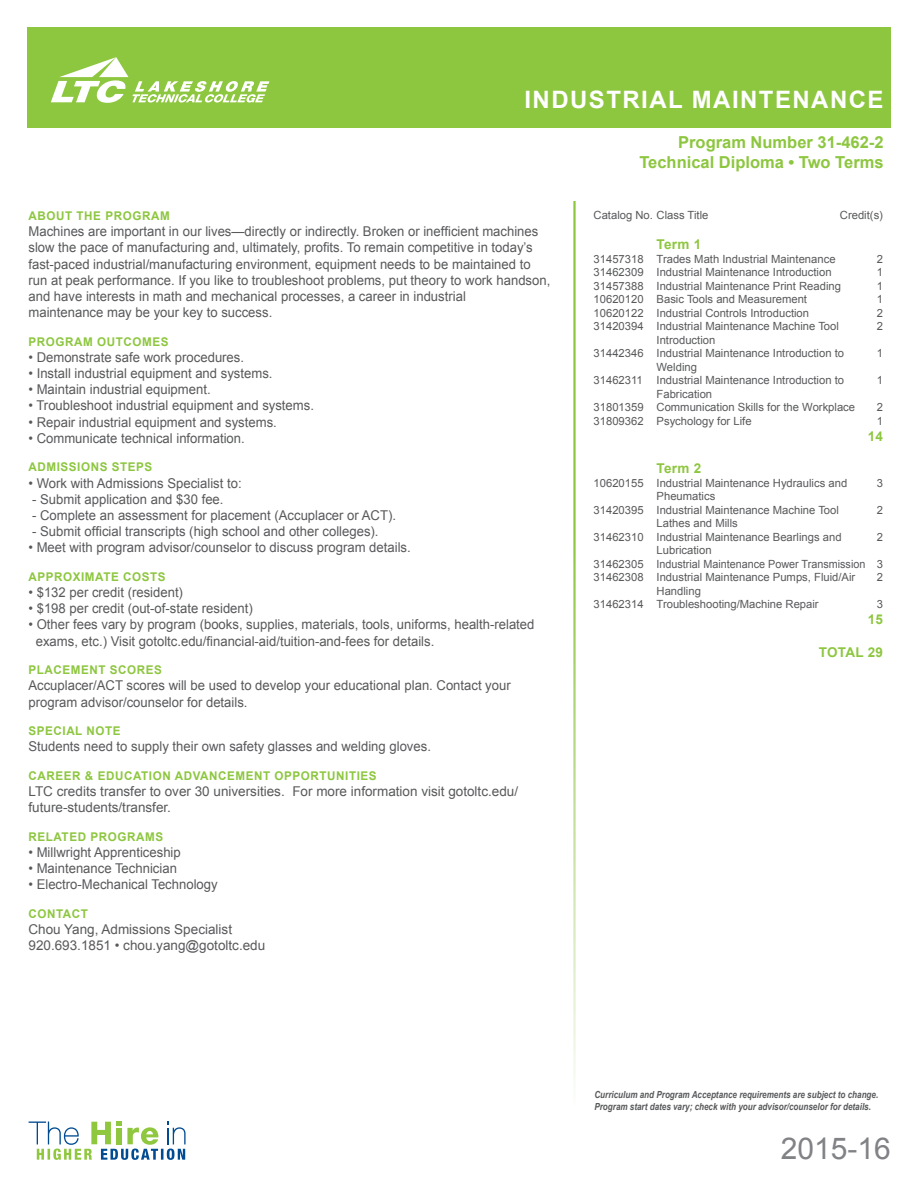
<style>
.page{position:relative;width:918px;height:1188px;background:#fff}
.page>*{position:absolute;margin:0;border:0;box-sizing:border-box;transform-origin:0 0}
.t1{font:30px "Arial";color:#808285}
.t2{font:700 24px "Arial";letter-spacing:.06em;color:#fff}
.t3{font:700 16.5px/19.8px "Arial";color:#8dc63f;text-align:right}
.t4{font:13.5px/16.2px "Arial";color:#58595b}
.t5{font:700 13.5px "Arial";letter-spacing:.02em;color:#8dc63f}
.t6{font:700 12px "Arial";letter-spacing:.05em;color:#8dc63f}
.t7{font:11.25px/13.5px "Arial";color:#58595b}
.t8{font:italic 700 9.75px/11.7px "Arial";color:#58595b;scale:.83 1}
</style>
<div class="page">
<div style="left:27px;top:27px;width:864px;height:100px;background:#8dc63f"></div>
<svg style="left:51px;top:57px;width:218px;height:46px"></svg>
<svg style="left:29px;top:1122px;width:157px;height:38px"></svg>
<h2 class="t2" style="left:524px;top:84px;width:361px">INDUSTRIAL MAINTENANCE</h2>
<p class="t3" style="left:639px;top:133px;width:246px">Program Number 31-462-2<br>Technical Diploma • Two Terms</p>
<p class="t6" style="left:28px;top:208px;width:143px">ABOUT THE PROGRAM</p>
<p class="t4" style="left:28px;top:223px;width:523px">Machines are important in our lives—directly or indirectly. Broken or inefficient machines slow the pace of manufacturing and, ultimately, profits. To remain competitive in today’s fast-paced industrial/manufacturing environment, equipment needs to be maintained to run at peak performance. If you like to troubleshoot problems, put theory to work handson, and have interests in math and mechanical processes, a career in industrial<br>maintenance may be your key to success.</p>
<p class="t6" style="left:28px;top:333px;width:142px">PROGRAM OUTCOMES</p>
<p class="t4" style="left:28px;top:349px;width:217px">• Demonstrate safe work procedures.</p>
<p class="t4" style="left:28px;top:365px;width:246px">• Install industrial equipment and systems.</p>
<p class="t4" style="left:28px;top:382px;width:184px">• Maintain industrial equipment.</p>
<p class="t4" style="left:28px;top:398px;width:287px">• Troubleshoot industrial equipment and systems.</p>
<p class="t4" style="left:28px;top:414px;width:250px">• Repair industrial equipment and systems.</p>
<p class="t4" style="left:28px;top:430px;width:218px">• Communicate technical information.</p>
<p class="t6" style="left:28px;top:459px;width:125px">ADMISSIONS STEPS</p>
<p class="t4" style="left:28px;top:475px;width:215px">• Work with Admissions Specialist to:</p>
<p class="t4" style="left:32px;top:491px;width:193px">- Submit application and $30 fee.</p>
<p class="t4" style="left:32px;top:507px;width:365px">- Complete an assessment for placement (Accuplacer or ACT).</p>
<p class="t4" style="left:32px;top:523px;width:348px">- Submit official transcripts (high school and other colleges).</p>
<p class="t4" style="left:28px;top:540px;width:384px">• Meet with program advisor/counselor to discuss program details.</p>
<p class="t6" style="left:28px;top:569px;width:139px">APPROXIMATE COSTS</p>
<p class="t4" style="left:28px;top:584px;width:156px">• $132 per credit (resident)</p>
<p class="t4" style="left:28px;top:601px;width:226px">• $198 per credit (out-of-state resident)</p>
<p class="t4" style="left:36px;top:617px;width:500px;text-indent:-7px">• Other fees vary by program (books, supplies, materials, tools, uniforms, health-related exams, etc.) Visit gotoltc.edu/financial-aid/tuition-and-fees for details.</p>
<p class="t6" style="left:28px;top:662px;width:135px">PLACEMENT SCORES</p>
<p class="t4" style="left:28px;top:678px;width:484px">Accuplacer/ACT scores will be used to develop your educational plan. Contact your program advisor/counselor for details.</p>
<p class="t6" style="left:28px;top:723px;width:94px">SPECIAL NOTE</p>
<p class="t4" style="left:28px;top:739px;width:404px">Students need to supply their own safety glasses and welding gloves.</p>
<p class="t6" style="left:28px;top:768px;width:350px">CAREER &amp; EDUCATION ADVANCEMENT OPPORTUNITIES</p>
<p class="t4" style="left:28px;top:783px;width:491px">LTC credits transfer to over 30 universities. For more information visit gotoltc.edu/ future-students/transfer.</p>
<p class="t6" style="left:28px;top:828px;width:136px">RELATED PROGRAMS</p>
<p class="t4" style="left:28px;top:844px;width:154px">• Millwright Apprenticeship</p>
<p class="t4" style="left:28px;top:860px;width:150px">• Maintenance Technician</p>
<p class="t4" style="left:28px;top:877px;width:191px">• Electro-Mechanical Technology</p>
<p class="t6" style="left:28px;top:906px;width:61px">CONTACT</p>
<p class="t4" style="left:28px;top:921px;width:238px">Chou Yang, Admissions Specialist<br>920.693.1851 • chou.yang@gotoltc.edu</p>
<p class="t7" style="left:594px;top:209px;width:116px">Catalog No. Class Title</p>
<p class="t7" style="left:840px;top:209px;width:45px">Credit(s)</p>
<p class="t5" style="left:657px;top:235px;width:46px">Term 1</p>
<p class="t7" style="left:594px;top:252px;width:244px">31457318 Trades Math Industrial Maintenance</p>
<p class="t7" style="left:877px;top:252px;width:8px">2</p>
<p class="t7" style="left:594px;top:266px;width:240px">31462309 Industrial Maintenance Introduction</p>
<p class="t7" style="left:877px;top:266px;width:8px">1</p>
<p class="t7" style="left:594px;top:279px;width:249px">31457388 Industrial Maintenance Print Reading</p>
<p class="t7" style="left:877px;top:279px;width:8px">1</p>
<p class="t7" style="left:594px;top:293px;width:215px">10620120 Basic Tools and Measurement</p>
<p class="t7" style="left:877px;top:293px;width:8px">1</p>
<p class="t7" style="left:594px;top:306px;width:217px">10620122 Industrial Controls Introduction</p>
<p class="t7" style="left:877px;top:306px;width:8px">2</p>
<p class="t7" style="left:594px;top:320px;width:247px">31420394 Industrial Maintenance Machine Tool</p>
<p class="t7" style="left:877px;top:320px;width:8px">2</p>
<p class="t7" style="left:594px;top:333px;width:252px;text-indent:63px">Introduction<br>31442346 Industrial Maintenance Introduction to</p>
<p class="t7" style="left:877px;top:347px;width:8px">1</p>
<p class="t7" style="left:594px;top:360px;width:252px;text-indent:63px">Welding<br>31462311 Industrial Maintenance Introduction to</p>
<p class="t7" style="left:594px;top:387px;width:263px;text-indent:63px">Fabrication<br>31801359 Communication Skills for the Workplace</p>
<p class="t7" style="left:877px;top:374px;width:8px">1</p>
<p class="t7" style="left:877px;top:401px;width:8px">2</p>
<p class="t7" style="left:594px;top:414px;width:160px">31809362 Psychology for Life</p>
<p class="t7" style="left:877px;top:414px;width:8px">1</p>
<p class="t5" style="left:868px;top:427px;width:17px">14</p>
<p class="t5" style="left:657px;top:459px;width:46px">Term 2</p>
<p class="t7" style="left:594px;top:476px;width:255px">10620155 Industrial Maintenance Hydraulics and</p>
<p class="t7" style="left:877px;top:476px;width:8px">3</p>
<p class="t7" style="left:594px;top:490px;width:247px;text-indent:63px">Pheumatics<br>31420395 Industrial Maintenance Machine Tool</p>
<p class="t7" style="left:877px;top:503px;width:8px">2</p>
<p class="t7" style="left:594px;top:517px;width:250px;text-indent:63px">Lathes and Mills<br>31462310 Industrial Maintenance Bearlings and</p>
<p class="t7" style="left:877px;top:530px;width:8px">2</p>
<p class="t7" style="left:594px;top:544px;width:291px;text-indent:63px">Lubrication<br>31462305 Industrial Maintenance Power Transmission 3<br>31462308 Industrial Maintenance Pumps, Fluid/Air</p>
<p class="t7" style="left:877px;top:571px;width:8px">2</p>
<p class="t7" style="left:594px;top:584px;width:227px;text-indent:63px">Handling<br>31462314 Troubleshooting/Machine Repair</p>
<p class="t7" style="left:877px;top:598px;width:8px">3</p>
<p class="t5" style="left:868px;top:611px;width:17px">15</p>
<p class="t5" style="left:819px;top:643px;width:66px">TOTAL 29</p>
<p class="t8" style="left:594px;top:1089px;width:344px">Curriculum and Program Acceptance requirements are subject to change.<br>Program start dates vary; check with your advisor/counselor for details.</p>
<h1 class="t1" style="left:781px;top:1129px;width:112px">2015-16</h1>
</div>
